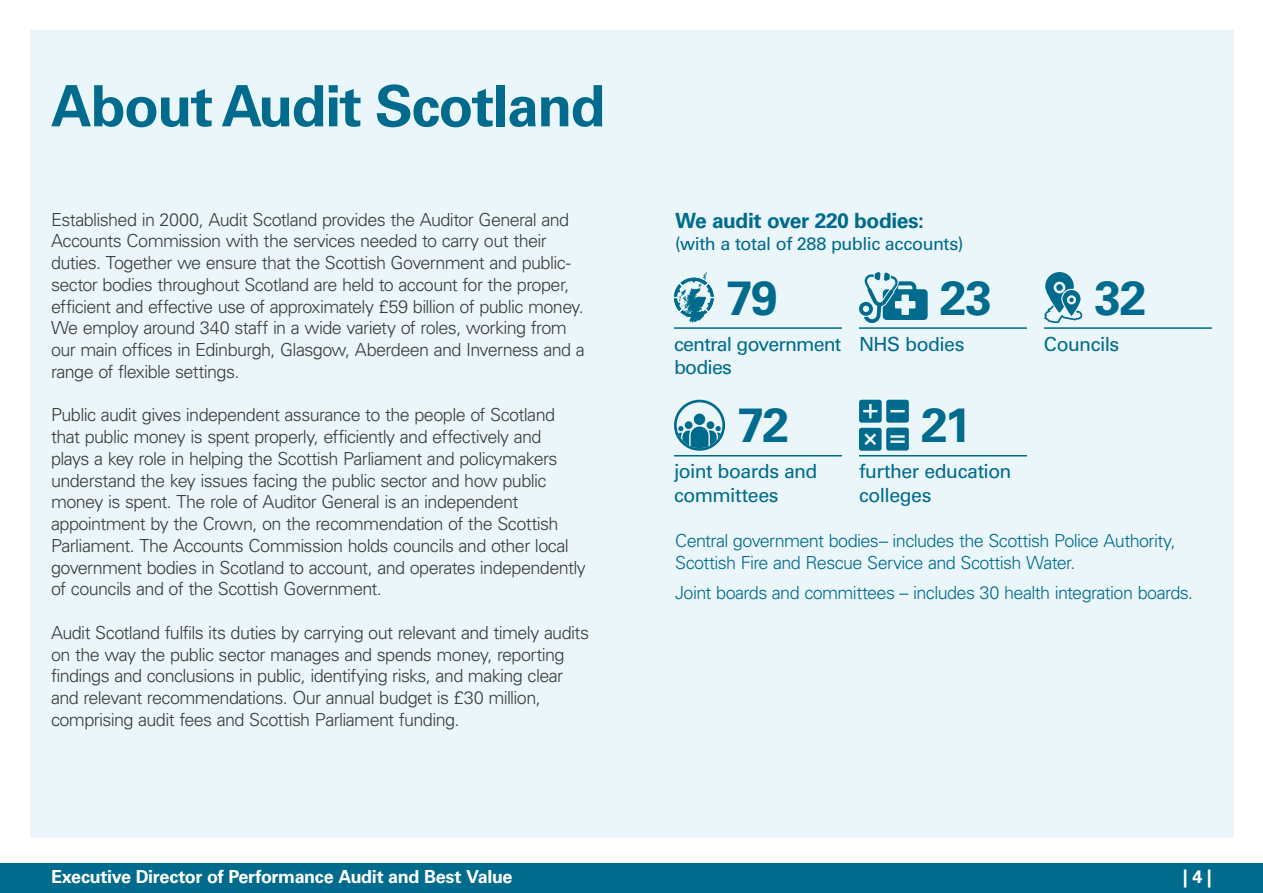
<style>
.page{position:relative;width:1263px;height:893px;background:#fff}
.page>*{position:absolute;margin:0;border:0;box-sizing:border-box;transform-origin:0 0}
.AS-P01-Chapter_head{font:700 57px "Univers LT Pro 65";letter-spacing:-.025em;color:#006b8d}
.AS-P00-Artwork_text{font:700 48px "Univers LT Pro 65";letter-spacing:-.03em;color:#006b8d}
.AS-P06-Body_text{font:700 21px "Univers LT Pro 65";letter-spacing:-.02em;color:#006b8d}
.AS-P00-Artwork_text-2{font:19.5px/23.4px "Univers LT Pro 55 Roman";letter-spacing:-.03em;color:#006b8d}
.AS-P06-Body_text-2{font:300 18px/21.8px "Univers LT Pro 45";letter-spacing:-.035em;color:#3c3c3b}
.AS-P00-Artwork_text-3{font:300 18px/21.6px "Univers LT Pro 45";letter-spacing:-.035em;color:#006b8d}
.t1{font:700 18px "Univers LT Pro 65";letter-spacing:-.02em;color:#fff}
.AS-P06-Body_text-3{font:18px "Univers LT Pro 55 Roman";letter-spacing:-.025em;color:#006b8d}
</style>
<div class="page">
<div style="left:30px;top:30px;width:1203px;height:808px;background:#eaf6f9"></div>
<hr style="left:674px;top:327px;width:168px;height:2px;background:#006b8d">
<svg style="left:674px;top:272px;width:40px;height:51px"></svg>
<hr style="left:859px;top:327px;width:168px;height:2px;background:#006b8d">
<svg style="left:859px;top:272px;width:69px;height:51px"></svg>
<hr style="left:1044px;top:327px;width:168px;height:2px;background:#006b8d">
<svg style="left:1044px;top:272px;width:38px;height:51px"></svg>
<hr style="left:674px;top:455px;width:168px;height:1px;background:#006b8d">
<svg style="left:674px;top:400px;width:51px;height:51px"></svg>
<hr style="left:859px;top:455px;width:168px;height:1px;background:#006b8d">
<svg style="left:859px;top:400px;width:50px;height:51px"></svg>
<div style="left:0;top:863px;width:1263px;height:30px;background:#006b8d"></div>
<h2 class="AS-P01-Chapter_head" style="left:51px;top:66px;width:556px">About Audit Scotland</h2>
<p class="AS-P06-Body_text-2" style="left:51px;top:208px;width:535px">Established in 2000, Audit Scotland provides the Auditor General and Accounts Commission with the services needed to carry out their duties. Together we ensure that the Scottish Government and public&shy;sector bodies throughout Scotland are held to account for the proper, efficient and effective use of approximately £59 billion of public money.<br>We employ around 340 staff in a wide variety of roles, working from our main offices in Edinburgh, Glasgow, Aberdeen and Inverness and a range of flexible settings.</p>
<p class="AS-P06-Body_text-2" style="left:51px;top:404px;width:536px">Public audit gives independent assurance to the people of Scotland that public money is spent properly, efficiently and effectively and<br>plays a key role in helping the Scottish Parliament and policymakers understand the key issues facing the public sector and how public money is spent. The role of Auditor General is an independent appointment by the Crown, on the recommendation of the Scottish Parliament. The Accounts Commission holds councils and other local government bodies in Scotland to account, and operates independently of councils and of the Scottish Government.</p>
<p class="AS-P06-Body_text-2" style="left:51px;top:621px;width:539px">Audit Scotland fulfils its duties by carrying out relevant and timely audits on the way the public sector manages and spends money, reporting findings and conclusions in public, identifying risks, and making clear and relevant recommendations. Our annual budget is £30 million, comprising audit fees and Scottish Parliament funding.</p>
<p class="AS-P06-Body_text" style="left:675px;top:206px;width:250px">We audit over 220 bodies:</p>
<p class="AS-P06-Body_text-3" style="left:675px;top:231px;width:290px">(with a total of 288 public accounts)</p>
<p class="AS-P00-Artwork_text" style="left:726px;top:264px;width:53px">79</p>
<p class="AS-P00-Artwork_text-2" style="left:674px;top:331px;width:169px">central government bodies</p>
<p class="AS-P00-Artwork_text" style="left:940px;top:264px;width:54px">23</p>
<p class="AS-P00-Artwork_text-2" style="left:859px;top:331px;width:107px">NHS bodies</p>
<p class="AS-P00-Artwork_text" style="left:1094px;top:264px;width:54px">32</p>
<p class="AS-P00-Artwork_text-2" style="left:1044px;top:331px;width:77px">Councils</p>
<p class="AS-P00-Artwork_text" style="left:737px;top:391px;width:53px">72</p>
<p class="AS-P00-Artwork_text-2" style="left:674px;top:459px;width:145px">joint boards and committees</p>
<p class="AS-P00-Artwork_text" style="left:921px;top:391px;width:52px">21</p>
<p class="AS-P00-Artwork_text-2" style="left:859px;top:459px;width:154px">further education colleges</p>
<p class="AS-P00-Artwork_text-3" style="left:675px;top:529px;width:502px">Central government bodies– includes the Scottish Police Authority,<br>Scottish Fire and Rescue Service and Scottish Water.</p>
<p class="AS-P00-Artwork_text-3" style="left:675px;top:581px;width:520px">Joint boards and committees – includes 30 health integration boards.</p>
<p class="t1" style="left:51px;top:863px;width:463px">Executive Director of Performance Audit and Best Value</p>
<p class="t1" style="left:1183px;top:863px;width:31px">| 4 |</p>
</div>
